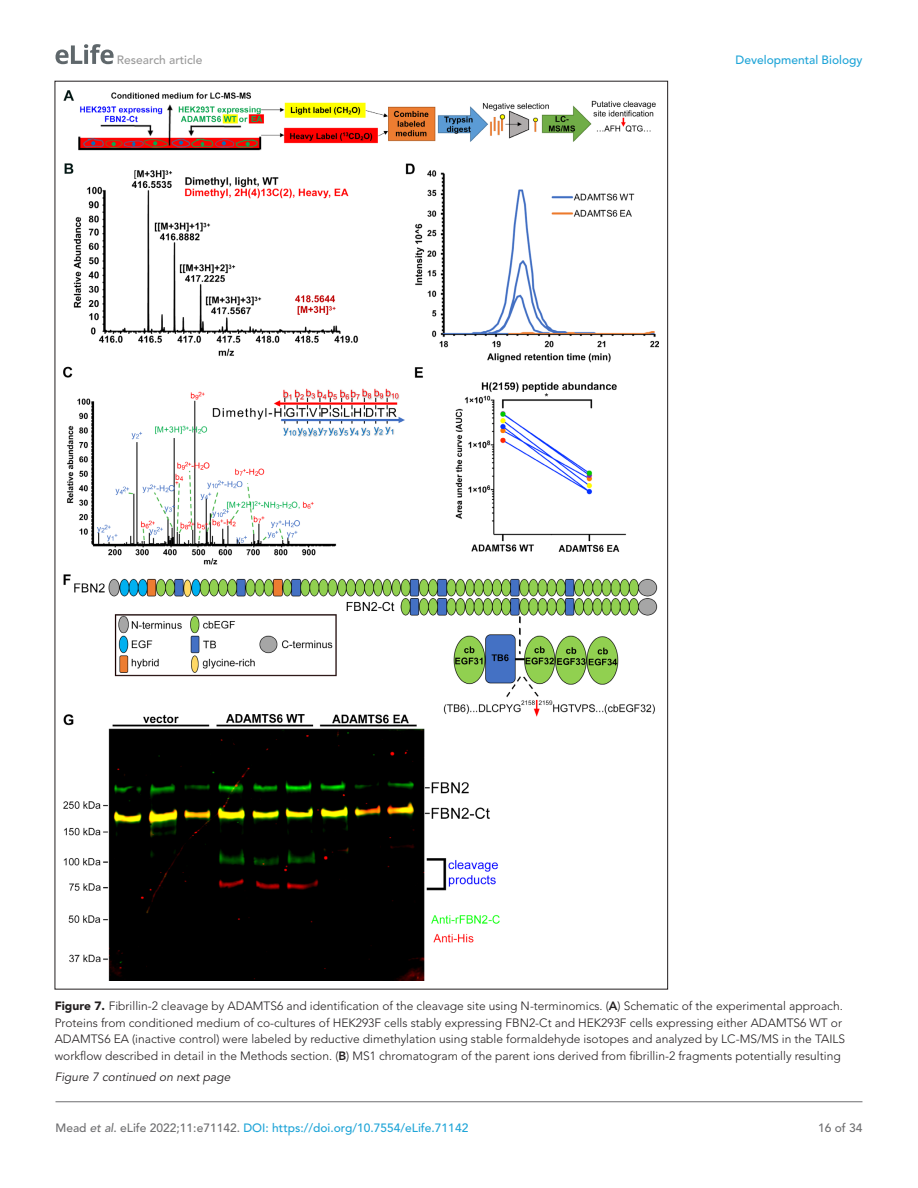
<style>
.page{position:relative;width:918px;height:1188px;background:#fff}
.page>*{position:absolute;margin:0;border:0;box-sizing:border-box;transform-origin:0 0}
.t1{font:300 12px/16.5px "Avenir LT Std";color:#231f20}
.t2{font:500 12px "Avenir LT Std";color:#1ea4d7}
.t3{font:italic 12px "Avenir LT Std";color:#231f20}
.t4{font:500 12px "Avenir LT Std";color:#9a9a9a}
.t5{font:500 12px "Avenir LT Std";color:#6e6e70}
.s1{font-weight:900}
.s2{font-weight:800}
.s3{color:#6e6e70}
.s4{font-style:italic;color:#6e6e70}
</style>
<div class="page">
<svg style="left:56px;top:44px;width:58px;height:20px"></svg>
<hr style="left:56px;top:1101px;width:806px;height:1px;background:#6e6e70">
<img style="left:64px;top:90px;width:595px;height:890px">
<p class="t4" style="left:117px;top:53px;width:87px">Research article</p>
<p class="t2" style="left:736px;top:53px;width:128px">Developmental Biology</p>
<p class="t1" style="left:55px;top:998px;width:792px"><span class="s1">Figure 7.</span> Fibrillin-2 cleavage by ADAMTS6 and identification of the cleavage site using N-terminomics. (<span class="s2">A</span>) Schematic of the experimental approach.<br>Proteins from conditioned medium of co-cultures of HEK293F cells stably expressing FBN2-Ct and HEK293F cells expressing either ADAMTS6 WT or ADAMTS6 EA (inactive control) were labeled by reductive dimethylation using stable formaldehyde isotopes and analyzed by LC-MS/MS in the TAILS workflow described in detail in the Methods section. (<span class="s2">B</span>) MS1 chromatogram of the parent ions derived from fibrillin-2 fragments potentially resulting</p>
<p class="t3" style="left:55px;top:1070px;width:177px">Figure 7 continued on next page</p>
<p class="t2" style="left:56px;top:1121px;width:414px"><span class="s3">Mead</span> <span class="s4">et al</span><span class="s3">. eLife 2022;11:e71142.</span> DOI: https://doi.org/10.7554/eLife.71142</p>
<p class="t5" style="left:818px;top:1121px;width:46px">16 of 34</p>
</div>
